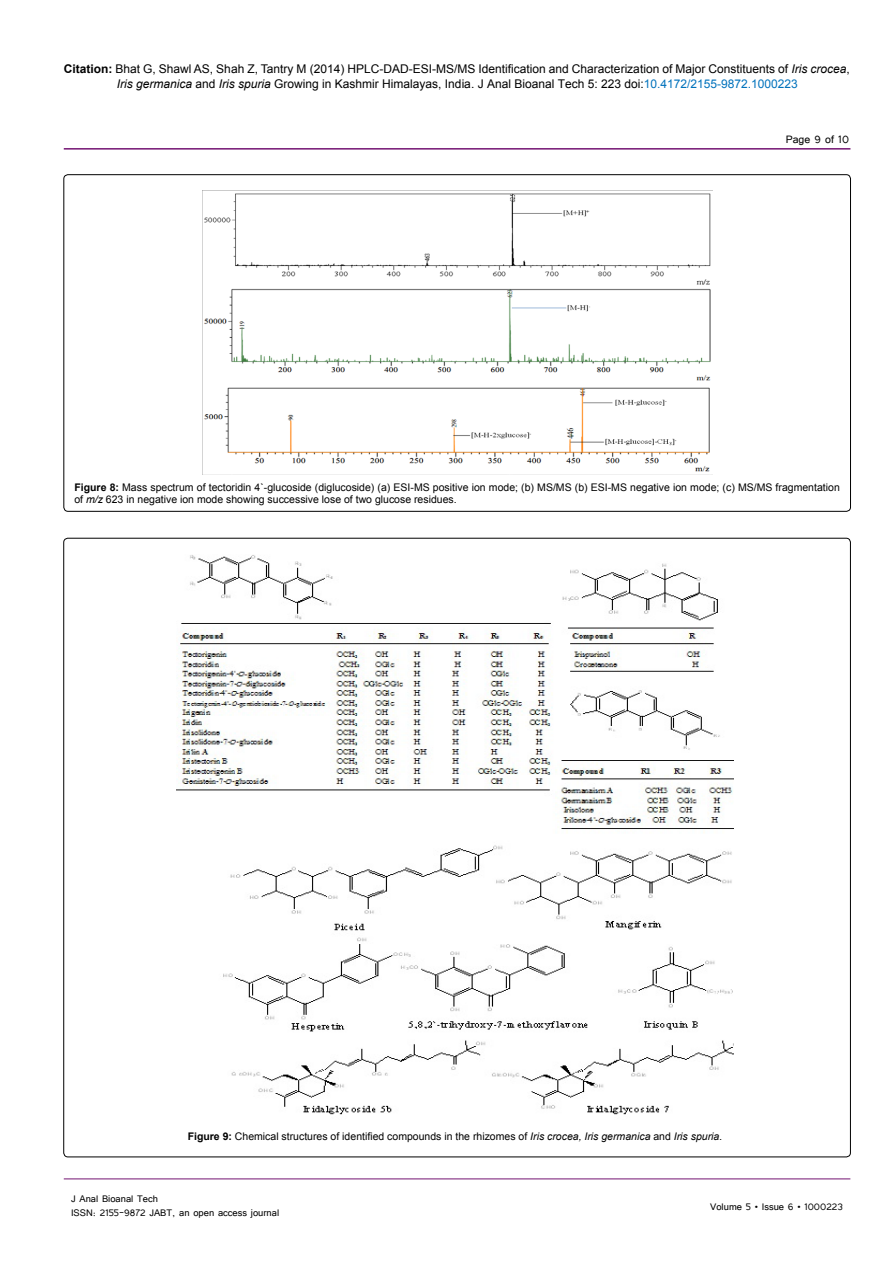
<style>
.page{position:relative;width:893px;height:1263px;background:#fff}
.page>*{position:absolute;margin:0;border:0;box-sizing:border-box;transform-origin:0 0}
.t1{font:13.5px "Tunga";color:#000}
.t2{font:12px/15px "Arial";color:#000;text-align:center}
.t3{font:12px/14.4px "Tunga";color:#000}
.t4{font:10.5px/12.6px "Arial";color:#000}
.s1{font-weight:700}
.s2{font-style:italic}
.s3{color:#0072bc}
</style>
<div class="page">
<hr style="left:64px;top:148px;width:786px;height:2px;background:#741472">
<hr style="left:64px;top:1179px;width:786px;height:1px;background:#741472">
<img style="left:202px;top:190px;width:510px;height:285px">
<img style="left:176px;top:555px;width:557px;height:560px">
<p class="t2" style="left:64px;top:61px;width:787px"><span class="s1">Citation:</span> Bhat G, Shawl AS, Shah Z, Tantry M (2014) HPLC-DAD-ESI-MS/MS Identification and Characterization of Major Constituents of <span class="s2">Iris crocea</span>,<br><span class="s2">Iris germanica</span> and <span class="s2">Iris spuria</span> Growing in Kashmir Himalayas, India. J Anal Bioanal Tech 5: 223 doi:<span class="s3">10.4172/2155-9872.1000223</span></p>
<p class="t1" style="left:786px;top:131px;width:65px">Page 9 of 10</p>
<p class="t4" style="left:74px;top:481px;width:767px"><span class="s1">Figure 8:</span> Mass spectrum of tectoridin 4`-glucoside (diglucoside) (a) ESI-MS positive ion mode; (b) MS/MS (b) ESI-MS negative ion mode; (c) MS/MS fragmentation of <span class="s2">m/z</span> 623 in negative ion mode showing successive lose of two glucose residues.</p>
<p class="t4" style="left:188px;top:1130px;width:536px"><span class="s1">Figure 9:</span> Chemical structures of identified compounds in the rhizomes of <span class="s2">Iris crocea, Iris germanica</span> and <span class="s2">Iris spuria.</span></p>
<p class="t3" style="left:71px;top:1190px;width:210px">J Anal Bioanal Tech<br>ISSN: 2155-9872 JABT, an open access journal</p>
<p class="t3" style="left:710px;top:1199px;width:134px">Volume 5 • Issue 6 • 1000223</p>
</div>
